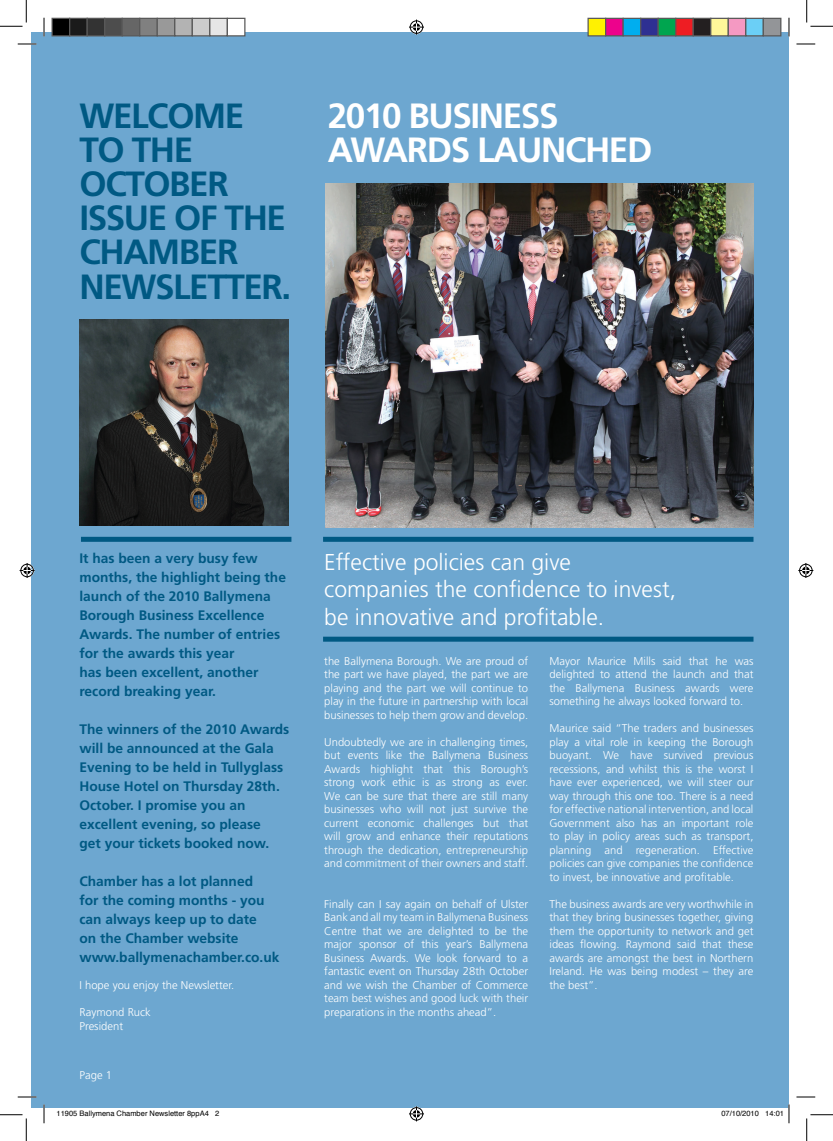
<style>
.page{position:relative;width:833px;height:1141px;background:#fff}
.page>*{position:absolute;margin:0;border:0;box-sizing:border-box;transform-origin:0 0}
.t1{font:700 35px/34.1px "Frutiger";letter-spacing:-.04em;color:#005983}
.t2{font:700 35px/34.5px "Frutiger";letter-spacing:-.04em;color:#fff}
.t3{font:300 22.88px/27.5px "Frutiger";color:#fff}
.t4{font:700 13.75px/19px "Frutiger";color:#005983}
.t5{font:300 11.25px/13.5px "Frutiger";color:#fff;text-align:justify}
.t6{font:7.5px "Helvetica";color:#000}
</style>
<div class="page">
<div style="left:31px;top:32px;width:757px;height:1075px;background:#6da7d0"></div>
<img style="left:326px;top:184px;width:427px;height:343px">
<div style="left:323px;top:536px;width:430px;height:5px;background:#005983"></div>
<div style="left:323px;top:636px;width:430px;height:5px;background:#005983"></div>
<img style="left:79px;top:320px;width:209px;height:205px">
<div style="left:81px;top:536px;width:210px;height:5px;background:#005983"></div>
<svg style="left:18px;top:43px;width:18px;height:2px"></svg>
<svg style="left:796px;top:43px;width:18px;height:2px"></svg>
<svg style="left:18px;top:1096px;width:18px;height:1px"></svg>
<svg style="left:796px;top:1096px;width:18px;height:1px"></svg>
<svg style="left:43px;top:18px;width:2px;height:18px"></svg>
<svg style="left:43px;top:1104px;width:2px;height:19px"></svg>
<svg style="left:788px;top:18px;width:1px;height:18px"></svg>
<svg style="left:0;top:0;width:27px;height:27px"></svg>
<svg style="left:0;top:1114px;width:27px;height:26px"></svg>
<svg style="left:806px;top:0;width:26px;height:27px"></svg>
<svg style="left:806px;top:1114px;width:26px;height:26px"></svg>
<svg style="left:409px;top:20px;width:15px;height:15px"></svg>
<svg style="left:409px;top:1106px;width:15px;height:15px"></svg>
<svg style="left:20px;top:563px;width:15px;height:15px"></svg>
<svg style="left:798px;top:563px;width:14px;height:15px"></svg>
<div style="left:52px;top:18px;width:18px;height:18px;background:#000"></div>
<div style="left:51px;top:18px;width:19px;height:18px;border:1px solid #595959"></div>
<div style="left:70px;top:18px;width:17px;height:18px;background:#1a1a1a"></div>
<div style="left:69px;top:18px;width:19px;height:18px;border:1px solid #595959"></div>
<div style="left:87px;top:18px;width:18px;height:18px;background:#333"></div>
<div style="left:86px;top:18px;width:19px;height:18px;border:1px solid #595959"></div>
<div style="left:105px;top:18px;width:17px;height:18px;background:#4d4d4d"></div>
<div style="left:104px;top:18px;width:19px;height:18px;border:1px solid #595959"></div>
<div style="left:122px;top:18px;width:18px;height:18px;background:#666"></div>
<div style="left:121px;top:18px;width:19px;height:18px;border:1px solid #595959"></div>
<div style="left:140px;top:18px;width:17px;height:18px;background:#808080"></div>
<div style="left:139px;top:18px;width:19px;height:18px;border:1px solid #595959"></div>
<div style="left:157px;top:18px;width:18px;height:18px;background:#999"></div>
<div style="left:156px;top:18px;width:19px;height:18px;border:1px solid #595959"></div>
<div style="left:175px;top:18px;width:17px;height:18px;background:#b3b3b3"></div>
<div style="left:174px;top:18px;width:19px;height:18px;border:1px solid #595959"></div>
<div style="left:192px;top:18px;width:18px;height:18px;background:#ccc"></div>
<div style="left:191px;top:18px;width:19px;height:18px;border:1px solid #595959"></div>
<div style="left:210px;top:18px;width:17px;height:18px;background:#e6e6e6"></div>
<div style="left:209px;top:18px;width:19px;height:18px;border:1px solid #595959"></div>
<div style="left:227px;top:18px;width:18px;height:18px;background:#fff"></div>
<div style="left:226px;top:18px;width:19px;height:18px;border:1px solid #595959"></div>
<div style="left:587px;top:18px;width:18px;height:18px;background:#fff101"></div>
<div style="left:587px;top:18px;width:19px;height:18px;border:1px solid #595959"></div>
<div style="left:605px;top:18px;width:17px;height:18px;background:#ed028c"></div>
<div style="left:604px;top:18px;width:19px;height:18px;border:1px solid #595959"></div>
<div style="left:622px;top:18px;width:18px;height:18px;background:#00aeef"></div>
<div style="left:622px;top:18px;width:19px;height:18px;border:1px solid #595959"></div>
<div style="left:640px;top:18px;width:17px;height:18px;background:#2e3092"></div>
<div style="left:639px;top:18px;width:19px;height:18px;border:1px solid #595959"></div>
<div style="left:657px;top:18px;width:18px;height:18px;background:#00a54f"></div>
<div style="left:657px;top:18px;width:19px;height:18px;border:1px solid #595959"></div>
<div style="left:675px;top:18px;width:17px;height:18px;background:#ee1d23"></div>
<div style="left:674px;top:18px;width:19px;height:18px;border:1px solid #595959"></div>
<div style="left:692px;top:18px;width:18px;height:18px;background:#231f20"></div>
<div style="left:692px;top:18px;width:19px;height:18px;border:1px solid #595959"></div>
<div style="left:710px;top:18px;width:17px;height:18px;background:#fff79a"></div>
<div style="left:709px;top:18px;width:19px;height:18px;border:1px solid #595959"></div>
<div style="left:727px;top:18px;width:18px;height:18px;background:#f499c2"></div>
<div style="left:727px;top:18px;width:19px;height:18px;border:1px solid #595959"></div>
<div style="left:745px;top:18px;width:17px;height:18px;background:#6bcff6"></div>
<div style="left:744px;top:18px;width:19px;height:18px;border:1px solid #595959"></div>
<div style="left:762px;top:18px;width:18px;height:18px;background:#939598"></div>
<div style="left:762px;top:18px;width:19px;height:18px;border:1px solid #595959"></div>
<svg style="left:765px;top:1104px;width:24px;height:19px"></svg>
<h1 class="t1" style="left:79px;top:99px;width:213px">Welcome<br>to the october issue of the<br>Chamber<br>Newsletter.</h1>
<h1 class="t2" style="left:327px;top:99px;width:326px">2010 Busin ess<br>Awards Launched</h1>
<p class="t4" style="left:79px;top:549px;width:208px">It has been a very busy few months, the highlight being the launch of the 2010 Ballymena<br>Borough Business Excellence<br>Awards. The number of entries for the awards this year<br>has been excellent, another record breaking year.</p>
<p class="t4" style="left:79px;top:720px;width:211px">The winners of the 2010 Awards will be announced at the Gala<br>Evening to be held in Tullyglass<br>House Hotel on Thursday 28th.<br>October. I promise you an excellent evening, so please<br>get your tickets booked now.</p>
<p class="t4" style="left:79px;top:872px;width:201px">Chamber has a lot planned<br>for the coming months - you can always keep up to date<br>on the Chamber website www.ballymenachamber.co.uk</p>
<p class="t5" style="left:79px;top:978px;width:156px">I hope you enjoy the Newsletter.</p>
<p class="t5" style="left:79px;top:1005px;width:73px">Raymond Ruck<br>President</p>
<h2 class="t3" style="left:324px;top:548px;width:353px">Effective policies can give companies the confidence to invest, be innovative and profitable.</h2>
<p class="t5" style="left:324px;top:654px;width:205px">the Ballymena Borough. We are proud of the part we have played, the part we are playing and the part we will continue to play in the future in partnership with local businesses to help them grow and develop.</p>
<p class="t5" style="left:324px;top:735px;width:205px">Undoubtedly we are in challenging times, but events like the Ballymena Business Awards highlight that this Borough’s strong work ethic is as strong as ever.<br>We can be sure that there are still many businesses who will not just survive the current economic challenges but that will grow and enhance their reputations through the dedication, entrepreneurship and commitment of their owners and staff.</p>
<p class="t5" style="left:324px;top:897px;width:205px">Finally can I say again on behalf of Ulster Bank and all my team in Ballymena Business Centre that we are delighted to be the major sponsor of this year’s Ballymena Business Awards. We look forward to a fantastic event on Thursday 28th October and we wish the Chamber of Commerce team best wishes and good luck with their preparations in the months ahead”.</p>
<p class="t5" style="left:549px;top:654px;width:205px">Mayor Maurice Mills said that he was delighted to attend the launch and that the Ballymena Business awards were something he always looked forward to.</p>
<p class="t5" style="left:549px;top:721px;width:205px">Maurice said “The traders and businesses play a vital role in keeping the Borough buoyant. We have survived previous recessions, and whilst this is the worst I have ever experienced, we will steer our way through this one too. There is a need for effective national intervention, and local Government also has an important role to play in policy areas such as transport, planning and regeneration. Effective policies can give companies the confidence to invest, be innovative and profitable.</p>
<p class="t5" style="left:549px;top:897px;width:205px">The business awards are very worthwhile in that they bring businesses together, giving them the opportunity to network and get ideas flowing. Raymond said that these awards are amongst the best in Northern Ireland. He was being modest – they are the best”.</p>
<p class="t5" style="left:79px;top:1068px;width:34px">Page 1</p>
<p class="t6" style="left:56px;top:1107px;width:164px">11905 Ballymena Chamber Newsletter 8ppA4 2</p>
<p class="t6" style="left:721px;top:1107px;width:64px">07/10/2010 14:01</p>
</div>
